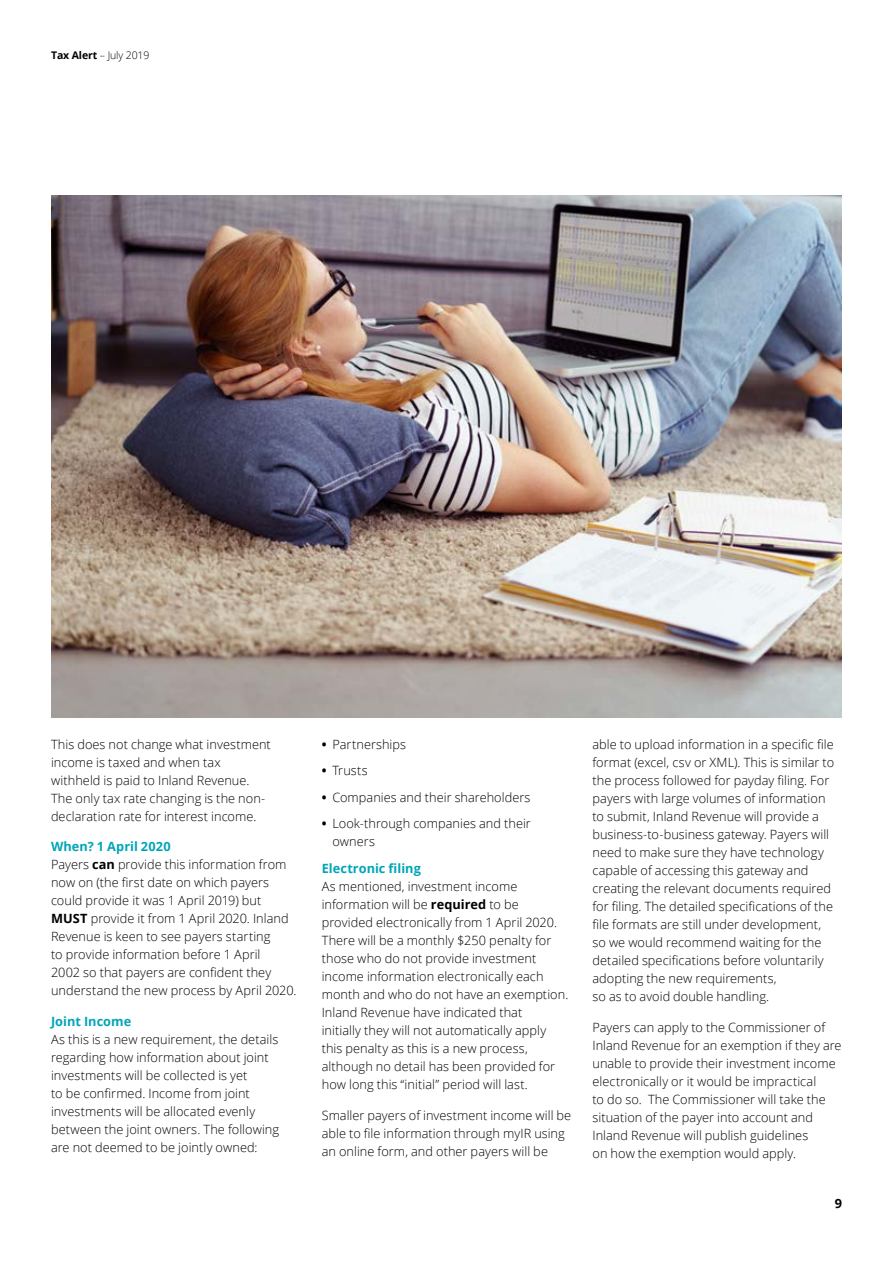
<style>
.page{position:relative;width:893px;height:1263px;background:#fff}
.page>*{position:absolute;margin:0;border:0;box-sizing:border-box;transform-origin:0 0}
.t1{font:300 12.75px/18px "Open Sans";letter-spacing:.005em;color:#000}
.t2{font:700 12.75px "Open Sans";color:#00a5b8}
.t3{font:700 12.75px "Open Sans";color:#000}
.t4{font:300 10.5px "Open Sans";letter-spacing:-.01em;color:#000}
.s1{font-weight:700}
.s2{font-weight:700;color:#00a5b8}
</style>
<div class="page">
<img style="left:51px;top:196px;width:791px;height:522px">
<p class="t4" style="left:51px;top:48px;width:100px"><span class="s1">Tax Alert</span> – July 2019</p>
<p class="t1" style="left:51px;top:735px;width:221px">This does not change what investment income is taxed and when tax withheld is paid to Inland Revenue.<br>The only tax rate changing is the non&shy;declaration rate for interest income.</p>
<p class="t1" style="left:51px;top:837px;width:247px"><span class="s2">When? 1 April 2020<br></span>Payers <span class="s1">can</span> provide this information from now on (the first date on which payers could provide it was 1 April 2019) but <span class="s1">MUST</span> provide it from 1 April 2020. Inland Revenue is keen to see payers starting<br>to provide information before 1 April<br>2002 so that payers are confident they understand the new process by April 2020.</p>
<p class="t2" style="left:51px;top:1012px;width:82px">Joint Income</p>
<p class="t1" style="left:51px;top:1030px;width:230px">As this is a new requirement, the details regarding how information about joint investments will be collected is yet<br>to be confirmed. Income from joint investments will be allocated evenly between the joint owners. The following are not deemed to be jointly owned:</p>
<p class="t1" style="left:322px;top:735px;width:86px"><span class="s1">•</span> Partnerships</p>
<p class="t1" style="left:322px;top:761px;width:48px"><span class="s1">•</span> Trusts</p>
<p class="t1" style="left:322px;top:788px;width:210px"><span class="s1">•</span> Companies and their shareholders</p>
<p class="t1" style="left:332px;top:814px;width:200px;text-indent:-11px"><span class="s1">•</span> Look-through companies and their owners</p>
<p class="t2" style="left:322px;top:859px;width:101px">Electronic filing</p>
<p class="t1" style="left:322px;top:877px;width:248px">As mentioned, investment income information will be <span class="s1">required</span> to be provided electronically from 1 April 2020.<br>There will be a monthly $250 penalty for those who do not provide investment income information electronically each month and who do not have an exemption.<br>Inland Revenue have indicated that<br>initially they will not automatically apply this penalty as this is a new process, although no detail has been provided for how long this “initial” period will last.</p>
<p class="t1" style="left:322px;top:1105px;width:251px">Smaller payers of investment income will be able to file information through myIR using an online form, and other payers will be</p>
<p class="t1" style="left:592px;top:735px;width:243px">able to upload information in a specific file format (excel, csv or XML). This is similar to the process followed for payday filing. For payers with large volumes of information to submit, Inland Revenue will provide a business-to-business gateway. Payers will need to make sure they have technology capable of accessing this gateway and creating the relevant documents required for filing. The detailed specifications of the file formats are still under development, so we would recommend waiting for the detailed specifications before voluntarily adopting the new requirements,<br>so as to avoid double handling.</p>
<p class="t1" style="left:592px;top:1017px;width:251px">Payers can apply to the Commissioner of Inland Revenue for an exemption if they are unable to provide their investment income electronically or it would be impractical<br>to do so. The Commissioner will take the situation of the payer into account and Inland Revenue will publish guidelines<br>on how the exemption would apply.</p>
<p class="t3" style="left:835px;top:1195px;width:9px">9</p>
</div>
